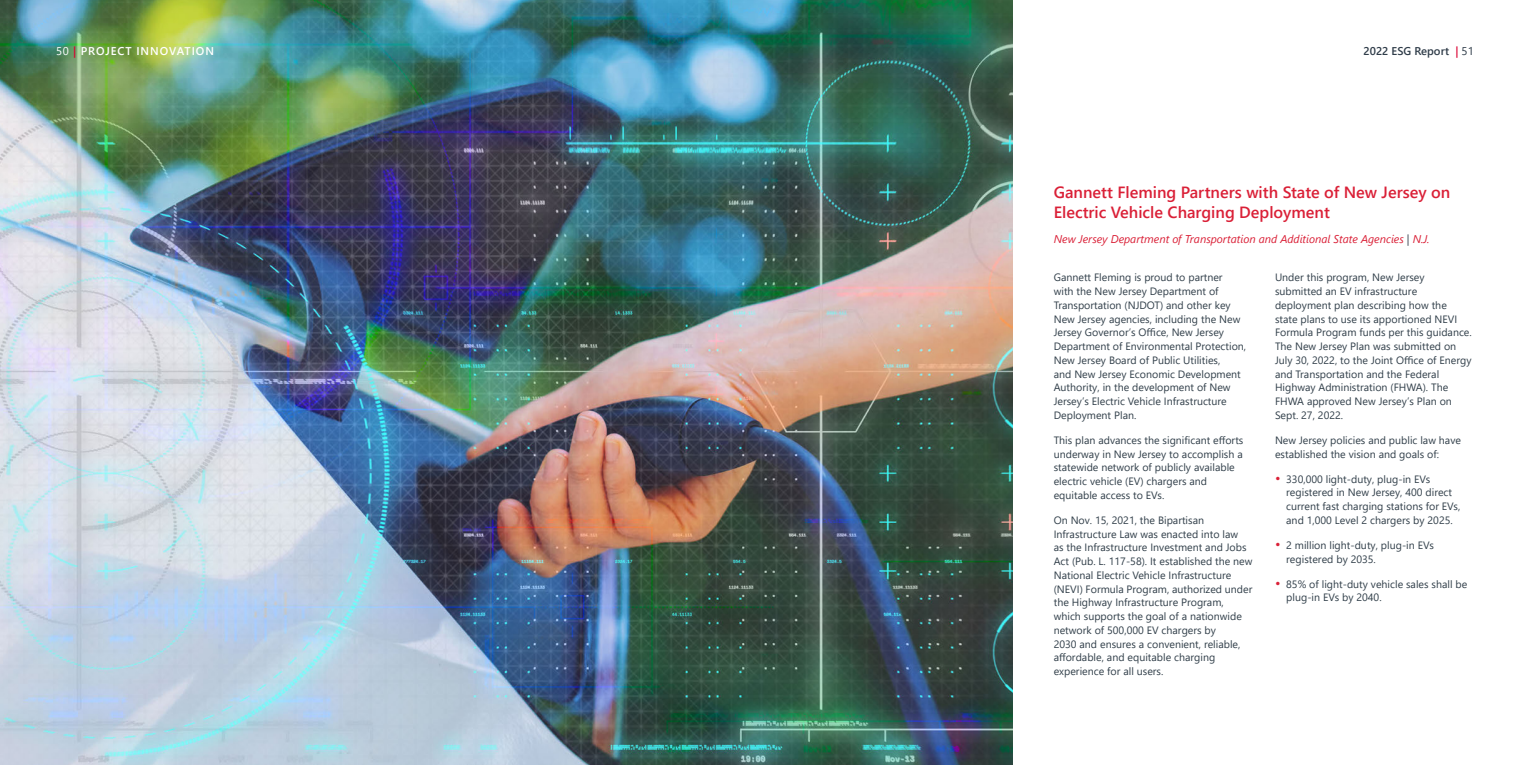
<style>
.page{position:relative;width:1530px;height:765px;background:#fff}
.page>*{position:absolute;margin:0;border:0;box-sizing:border-box;transform-origin:0 0}
.t1{font:600 16.25px/20px "Segoe UI";color:#da2037}
.t2{font:italic 11.25px "Segoe UI";color:#da2037}
.t3{font:600 11.25px "Segoe UI";letter-spacing:.085em;color:#fff}
.t4{font:600 11.25px "Segoe UI";color:#2f3c49}
.t5{font:10.62px/13.8px "Segoe UI";color:#303e49}
.s1{font-weight:400}
.s2{color:#da0032}
.s3{color:#2f3c49}
.s4{font-size:13.75px;color:#da2037}
</style>
<div class="page">
<img style="left:0;top:0;width:1012px;height:765px">
<p class="t3" style="left:56px;top:40px;width:159px"><span class="s1">50</span> <span class="s2">|</span> PROJECT INNOVATION</p>
<p class="t4" style="left:1364px;top:40px;width:112px">2022 ESG Report <span class="s2">|</span> <span class="s1">51</span></p>
<h1 class="t1" style="left:1054px;top:181px;width:398px">Gannett Fleming Partners with State of New Jersey on<br>Electric Vehicle Charging Deployment</h1>
<p class="t2" style="left:1054px;top:228px;width:377px">New Jersey Department of Transportation and Additional State Agencies <span class="s3">|</span> N.J.</p>
<p class="t5" style="left:1054px;top:270px;width:194px">Gannett Fleming is proud to partner<br>with the New Jersey Department of Transportation (NJDOT) and other key New Jersey agencies, including the New Jersey Governor’s Office, New Jersey Department of Environmental Protection, New Jersey Board of Public Utilities,<br>and New Jersey Economic Development Authority, in the development of New Jersey’s Electric Vehicle Infrastructure Deployment Plan.</p>
<p class="t5" style="left:1054px;top:432px;width:191px">This plan advances the significant efforts underway in New Jersey to accomplish a statewide network of publicly available electric vehicle (EV) chargers and equitable access to EVs.</p>
<p class="t5" style="left:1054px;top:512px;width:200px">On Nov. 15, 2021, the Bipartisan Infrastructure Law was enacted into law<br>as the Infrastructure Investment and Jobs Act (Pub. L. 117-58). It established the new National Electric Vehicle Infrastructure (NEVI) Formula Program, authorized under the Highway Infrastructure Program, which supports the goal of a nationwide network of 500,000 EV chargers by<br>2030 and ensures a convenient, reliable, affordable, and equitable charging experience for all users.</p>
<p class="t5" style="left:1275px;top:270px;width:198px">Under this program, New Jersey submitted an EV infrastructure deployment plan describing how the state plans to use its apportioned NEVI Formula Program funds per this guidance.<br>The New Jersey Plan was submitted on July 30, 2022, to the Joint Office of Energy and Transportation and the Federal Highway Administration (FHWA). The FHWA approved New Jersey’s Plan on Sept. 27, 2022.</p>
<p class="t5" style="left:1275px;top:432px;width:188px">New Jersey policies and public law have established the vision and goals of:</p>
<p class="t5" style="left:1286px;top:471px;width:176px;text-indent:-11px"><span class="s4">•</span> 330,000 light-duty, plug-in EVs registered in New Jersey, 400 direct current fast charging stations for EVs, and 1,000 Level 2 chargers by 2025.</p>
<p class="t5" style="left:1286px;top:537px;width:149px;text-indent:-11px"><span class="s4">•</span> 2 million light-duty, plug-in EVs registered by 2035.</p>
<p class="t5" style="left:1286px;top:576px;width:183px;text-indent:-11px"><span class="s4">•</span> 85% of light-duty vehicle sales shall be plug-in EVs by 2040.</p>
</div>
